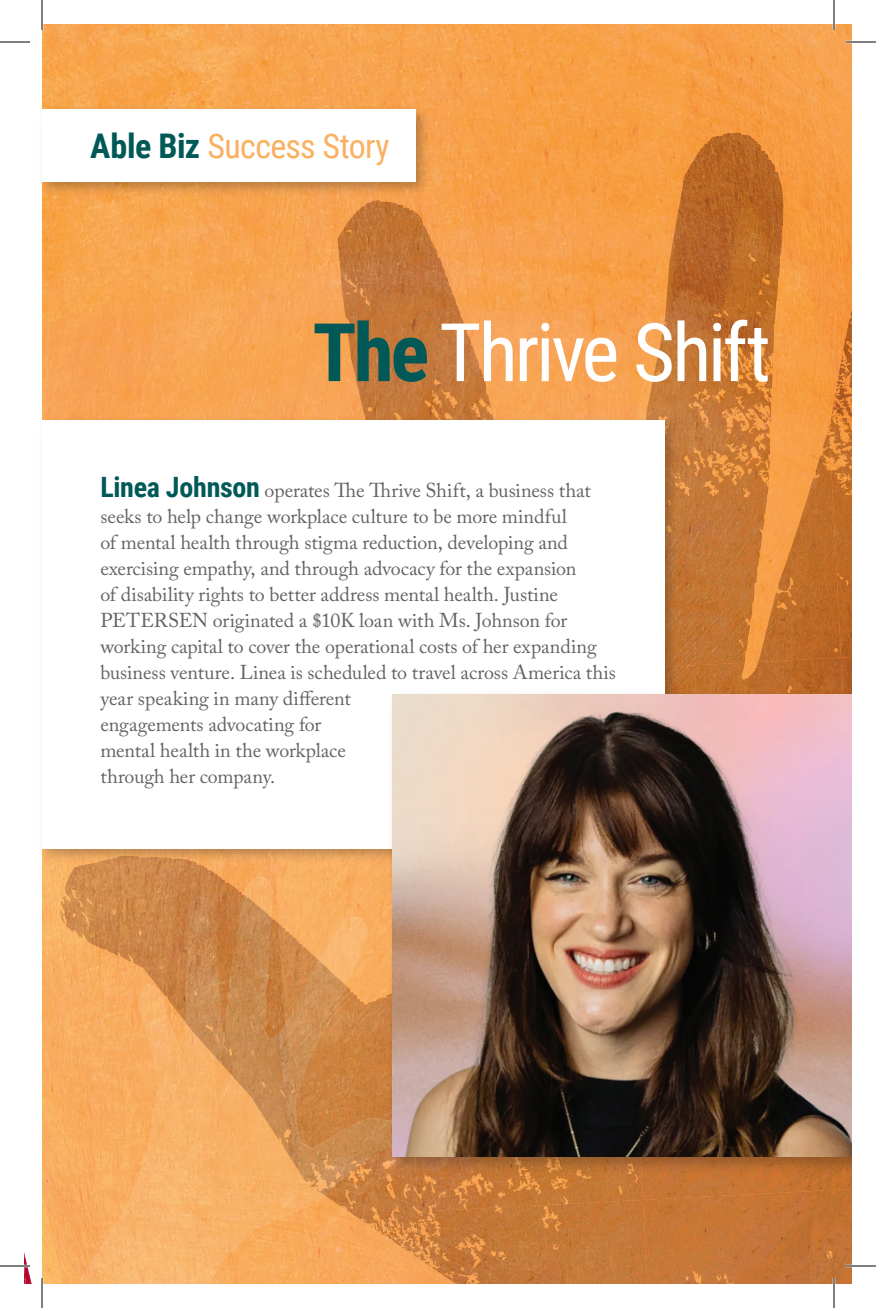
<style>
.page{position:relative;width:876px;height:1308px;background:#fff}
.page>*{position:absolute;margin:0;border:0;box-sizing:border-box;transform-origin:0 0}
.t1{font:80.8px "Roboto Condensed";letter-spacing:-.04em;color:#fff}
.t2{font:34px "Roboto Condensed";letter-spacing:-.02em;color:#fab061}
.t3{font:20px/26px "Adobe Caslon Pro";letter-spacing:-.01em;color:#636366}
.s1{font-weight:700;color:#005957}
.s2{font-family:"Roboto Condensed";font-weight:700;font-size:28px;color:#005957}
</style>
<div class="page">
<img style="left:24px;top:1256px;width:8px;height:28px">
<img style="left:42px;top:24px;width:810px;height:1260px">
<img style="left:365px;top:200px;width:248px;height:215px">
<img style="left:830px;top:444px;width:22px;height:214px">
<img style="left:418px;top:1204px;width:150px;height:80px">
<img style="left:613px;top:133px;width:158px;height:536px">
<img style="left:643px;top:1189px;width:209px;height:95px">
<img style="left:729px;top:289px;width:123px;height:90px">
<img style="left:60px;top:205px;width:320px;height:793px">
<img style="left:238px;top:877px;width:108px;height:219px">
<img style="left:139px;top:944px;width:54px;height:233px">
<img style="left:161px;top:1254px;width:58px;height:30px">
<img style="left:73px;top:1264px;width:20px;height:13px">
<img style="left:233px;top:917px;width:11px;height:43px">
<img style="left:114px;top:1034px;width:75px;height:193px">
<img style="left:96px;top:1227px;width:43px;height:57px">
<img style="left:115px;top:1236px;width:46px;height:48px">
<img style="left:187px;top:897px;width:14px;height:47px">
<svg style="left:69px;top:1277px;width:29px;height:7px"></svg>
<img style="left:270px;top:1118px;width:100px;height:105px">
<div style="left:37px;top:104px;width:394px;height:94px;background:#231f20;opacity:.3"></div>
<div style="left:42px;top:109px;width:373px;height:73px;background:#fff"></div>
<div style="left:37px;top:415px;width:643px;height:449px;background:#231f20;opacity:.3"></div>
<div style="left:42px;top:420px;width:622px;height:428px;background:#fff"></div>
<div style="left:387px;top:690px;width:465px;height:485px;background:#231f20;opacity:.3"></div>
<img style="left:393px;top:695px;width:459px;height:462px">
<hr style="left:846px;top:41px;width:30px;height:2px;background:#fff">
<hr style="left:0;top:1265px;width:30px;height:2px;background:#fff">
<hr style="left:846px;top:1265px;width:30px;height:2px;background:#fff">
<hr style="left:833px;top:0;width:2px;height:30px;background:#fff">
<hr style="left:833px;top:1278px;width:2px;height:30px;background:#fff">
<hr style="left:0;top:42px;width:30px;height:1px;background:#000">
<hr style="left:846px;top:42px;width:30px;height:1px;background:#000">
<hr style="left:0;top:1266px;width:30px;height:1px;background:#000">
<hr style="left:846px;top:1266px;width:30px;height:1px;background:#000">
<hr style="left:42px;top:0;width:1px;height:30px;background:#000">
<hr style="left:42px;top:1278px;width:1px;height:30px;background:#000">
<hr style="left:834px;top:0;width:1px;height:30px;background:#000">
<hr style="left:834px;top:1278px;width:1px;height:30px;background:#000">
<h2 class="t2" style="left:90px;top:123px;width:301px"><span class="s1">Able Biz</span> Success Story</h2>
<h1 class="t1" style="left:313px;top:296px;width:460px"><span class="s1">The</span> Thrive Shift</h1>
<p class="t3" style="left:100px;top:477px;width:517px"><span class="s2">Linea Johnson</span> operates The Thrive Shift, a business that seeks to help change workplace culture to be more mindful<br>of mental health through stigma reduction, developing and exercising empathy, and through advocacy for the expansion<br>of disability rights to better address mental health. Justine PETERSEN originated a $10K loan with Ms. Johnson for working capital to cover the operational costs of her expanding business venture. Linea is scheduled to travel across America this year speaking in many different<br>engagements advocating for<br>mental health in the workplace<br>through her company.</p>
</div>
